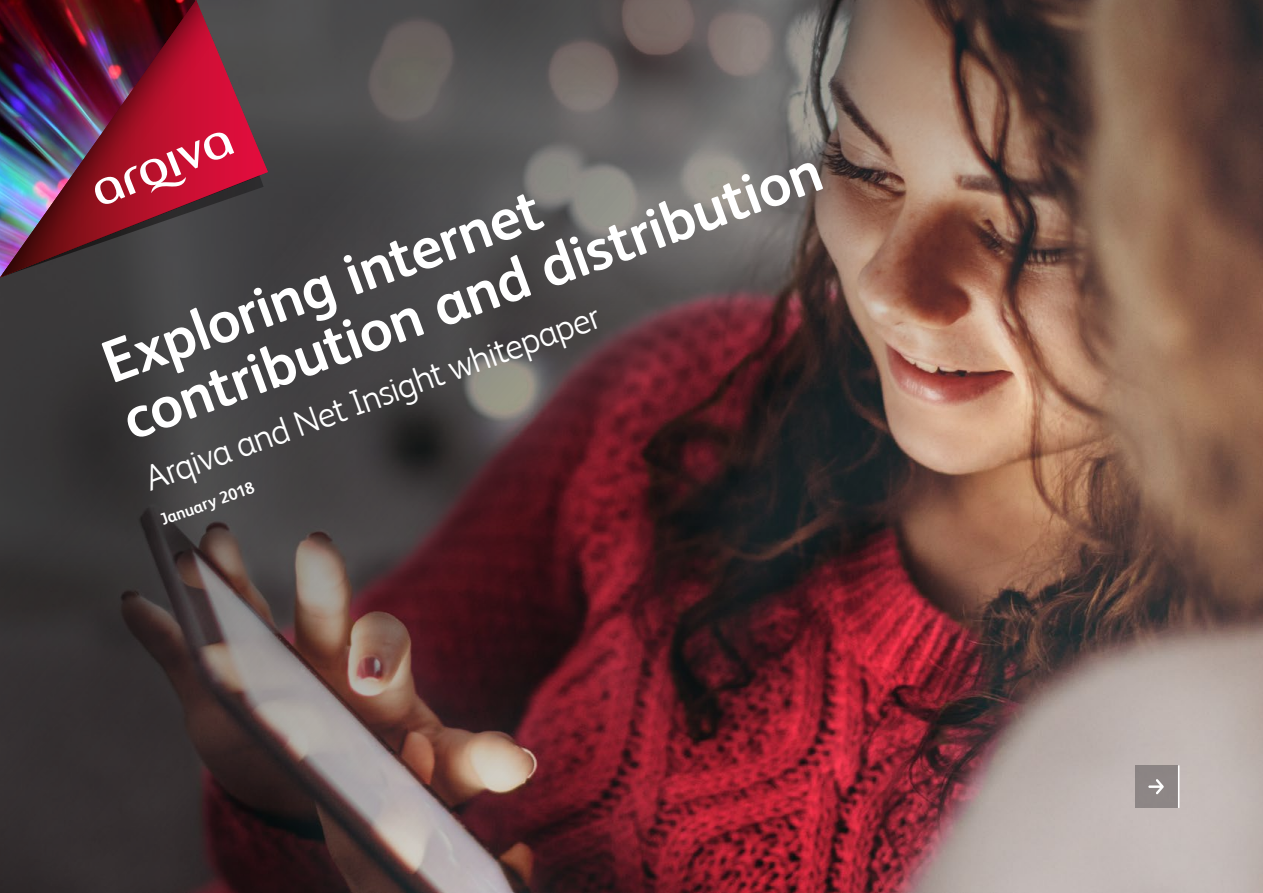
<style>
.page{position:relative;width:1263px;height:893px;background:#fff}
.page>*{position:absolute;margin:0;border:0;box-sizing:border-box;transform-origin:0 0}
.t1{font:700 60px/60px "FS Albert";color:#fff}
.t2{font:300 36px "FS Albert";color:#fff}
.t3{font:700 16.5px "FS Albert";color:#fff}
</style>
<div class="page">
<img style="left:0;top:0;width:1263px;height:893px">
<svg style="left:0;top:0;width:214px;height:277px"></svg>
<img style="left:1px;top:9px;width:267px;height:268px">
<svg style="left:95px;top:132px;width:139px;height:74px"></svg>
<div style="left:1135px;top:765px;width:43px;height:43px;background:#8d8686"></div>
<hr style="left:1178px;top:765px;width:1px;height:43px;background:#fff">
<svg style="left:1148px;top:779px;width:16px;height:15px"></svg>
<p class="t1" style="left:94px;top:336px;width:741px;rotate:-20deg">Exploring internet contribution and distribution</p>
<p class="t2" style="left:139px;top:460px;width:483px;rotate:-20deg">Arqiva and Net Insight whitepaper</p>
<p class="t3" style="left:158px;top:511px;width:100px;rotate:-20deg">January 2018</p>
</div>
